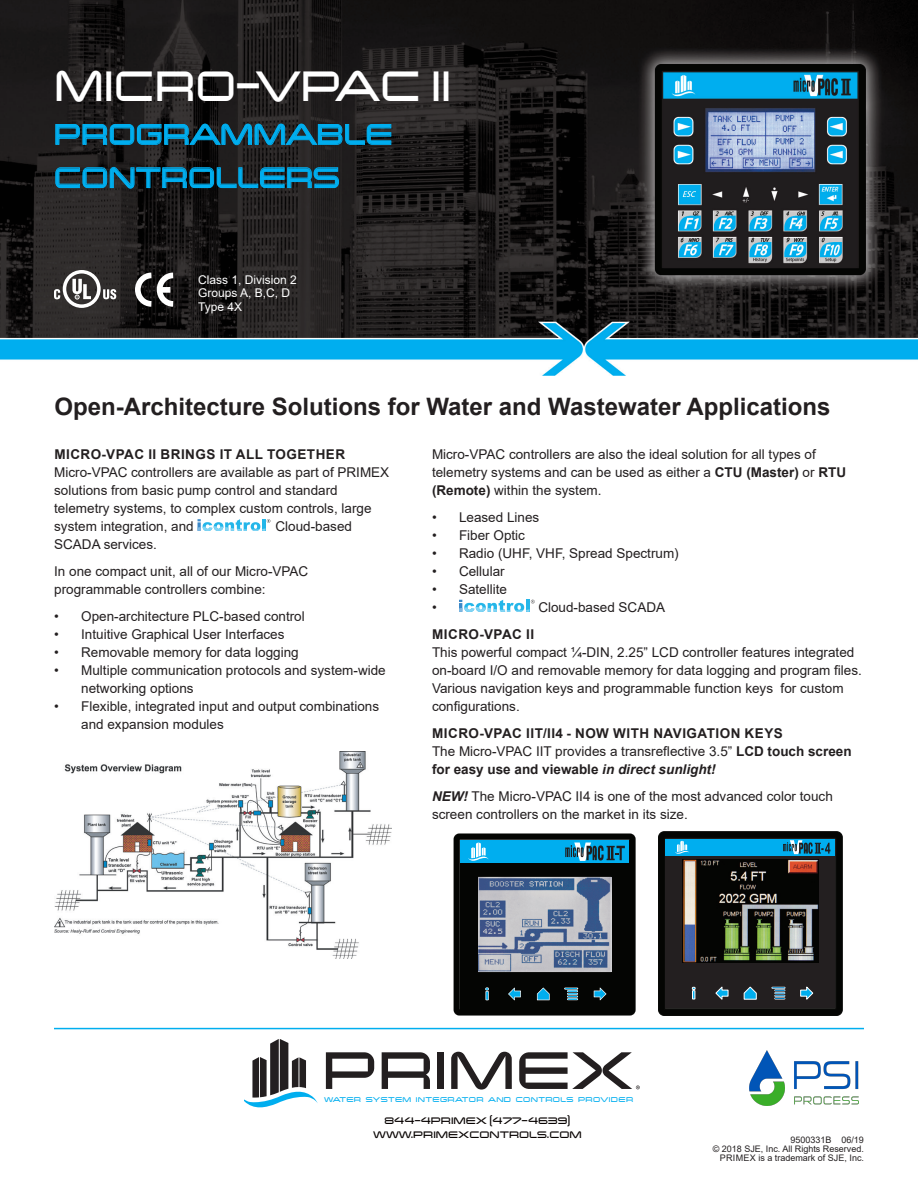
<style>
.page{position:relative;width:918px;height:1188px;background:#fff}
.page>*{position:absolute;margin:0;border:0;box-sizing:border-box;transform-origin:0 0}
.t1{font:54px "Changeling";color:#fff;scale:.9 1}
.t2{font:36px/43.2px "Changeling";color:#00aeef;scale:.9 1}
.t3{font:700 24px "Arial";color:#231f20}
.t4{font:13.5px/18px "Arial";color:#231f20}
.t5{font:700 13.5px/18px "Arial";letter-spacing:.035em;color:#231f20}
.t6{font:12px/14.4px "Changeling";color:#080302;text-align:center}
.t7{font:12px/13.5px "Arial";color:#fff}
.t8{font:9px/9px "Arial";color:#231f20;text-align:right}
.t9{font:8.7px "Changeling";letter-spacing:.04em;color:#00aeef}
.s1{font-weight:700}
.s2{font-weight:400}
.s3{font-style:italic}
.s4{font-weight:700;font-style:italic}
</style>
<div class="page">
<svg style="left:198px;top:519px;width:72px;height:12px"></svg>
<img style="left:54px;top:752px;width:338px;height:206px">
<svg style="left:459px;top:600px;width:76px;height:12px"></svg>
<svg style="left:454px;top:834px;width:182px;height:182px;background:#0d2b35"></svg>
<img style="left:478px;top:877px;width:133px;height:96px">
<svg style="left:658px;top:832px;width:184px;height:184px;background:#1b313b"></svg>
<img style="left:682px;top:860px;width:136px;height:103px">
<svg style="left:245px;top:1039px;width:73px;height:68px"></svg>
<svg style="left:326px;top:1052px;width:48px;height:37px"></svg>
<svg style="left:382px;top:1052px;width:48px;height:37px"></svg>
<div style="left:437px;top:1052px;width:7px;height:37px;background:#231f20"></div>
<svg style="left:451px;top:1052px;width:61px;height:38px"></svg>
<svg style="left:519px;top:1052px;width:121px;height:37px"></svg>
<hr style="left:54px;top:1028px;width:810px;height:1px;background:#00aeef">
<img style="left:0;top:0;width:918px;height:376px">
<svg style="left:54px;top:270px;width:62px;height:38px"></svg>
<svg style="left:55px;top:123px;width:337px;height:22px;background:#183f4e"></svg>
<svg style="left:55px;top:167px;width:284px;height:22px;background:#173c4a"></svg>
<svg style="left:135px;top:273px;width:38px;height:34px"></svg>
<img style="left:749px;top:1050px;width:109px;height:55px">
<h1 class="t1" style="left:54px;top:54px;width:443px">MICRO-VPAC II</h1>
<h2 class="t2" style="left:54px;top:111px;width:378px">PROGRAMMABLE<br>CONTROLLERS</h2>
<p class="t7" style="left:198px;top:272px;width:100px">Class 1, Division 2<br>Groups A, B,C, D<br>Type 4X</p>
<h3 class="t3" style="left:55px;top:390px;width:778px">Open-Architecture Solutions for Water and Wastewater Applications</h3>
<p class="t5" style="left:54px;top:445px;width:292px">MICRO-VPAC II BRINGS IT ALL TOGETHER</p>
<p class="t4" style="left:54px;top:463px;width:337px">Micro-VPAC controllers are available as part of PRIMEX solutions from basic pump control and standard telemetry systems, to complex custom controls, large system integration, and</p>
<p class="t4" style="left:432px;top:445px;width:416px">Micro-VPAC controllers are also the ideal solution for all types of telemetry systems and can be used as either a <span class="s1">CTU (Master)</span> or <span class="s1">RTU (Remote)</span> within the system.</p>
<p class="t4" style="left:432px;top:508px;width:109px">• Leased Lines</p>
<p class="t4" style="left:432px;top:526px;width:95px">• Fiber Optic</p>
<p class="t4" style="left:432px;top:544px;width:248px">• Radio (UHF, VHF, Spread Spectrum)</p>
<p class="t4" style="left:432px;top:562px;width:74px">• Cellular</p>
<p class="t4" style="left:432px;top:580px;width:77px">• Satellite •</p>
<p class="t4" style="left:276px;top:517px;width:78px">Cloud-based</p>
<p class="t4" style="left:54px;top:531px;width:256px;line-height:27px">SCADA services.<br>In one compact unit, all of our Micro-VPAC</p>
<p class="t4" style="left:54px;top:580px;width:213px">programmable controllers combine:</p>
<p class="t4" style="left:54px;top:607px;width:252px">• Open-architecture PLC-based control</p>
<p class="t4" style="left:54px;top:625px;width:232px">• Intuitive Graphical User Interfaces</p>
<p class="t4" style="left:54px;top:643px;width:246px">• Removable memory for data logging</p>
<p class="t4" style="left:81px;top:661px;width:306px;text-indent:-27px">• Multiple communication protocols and system-wide networking options</p>
<p class="t4" style="left:81px;top:697px;width:299px;text-indent:-27px">• Flexible, integrated input and output combinations and expansion modules</p>
<p class="t4" style="left:538px;top:598px;width:128px">Cloud-based SCADA</p>
<p class="t5" style="left:432px;top:625px;width:103px">MICRO-VPAC II</p>
<p class="t4" style="left:432px;top:643px;width:431px">This powerful compact ¼-DIN, 2.25” LCD controller features integrated on-board I/O and removable memory for data logging and program files.<br>Various navigation keys and programmable function keys for custom configurations.</p>
<p class="t5" style="left:432px;top:724px;width:421px">MICRO-VPAC IIT/II4 - NOW WITH NAVIGATION KEYS<br><span class="s2">The Micro-VPAC IIT provides a transreflective 3.5”</span> LCD touch screen for easy use and viewable <span class="s3">in direct sunlight!</span></p>
<p class="t4" style="left:432px;top:787px;width:402px"><span class="s4">NEW!</span> The Micro-VPAC II4 is one of the most advanced color touch screen controllers on the market in its size.</p>
<p class="t9" style="left:324px;top:1094px;width:311px">WATER SYSTEM INTEGRATOR AND CONTROLS PROVIDER</p>
<p class="t6" style="left:373px;top:1113px;width:210px">844-4PRIMEX (477-4639)<br>WWW.PRIMEXCONTROLS.COM</p>
<p class="t8" style="left:713px;top:1135px;width:153px">9500331B 06/19<br>© 2018 SJE, Inc. All Rights Reserved.<br>PRIMEX is a trademark of SJE, Inc.</p>
</div>
